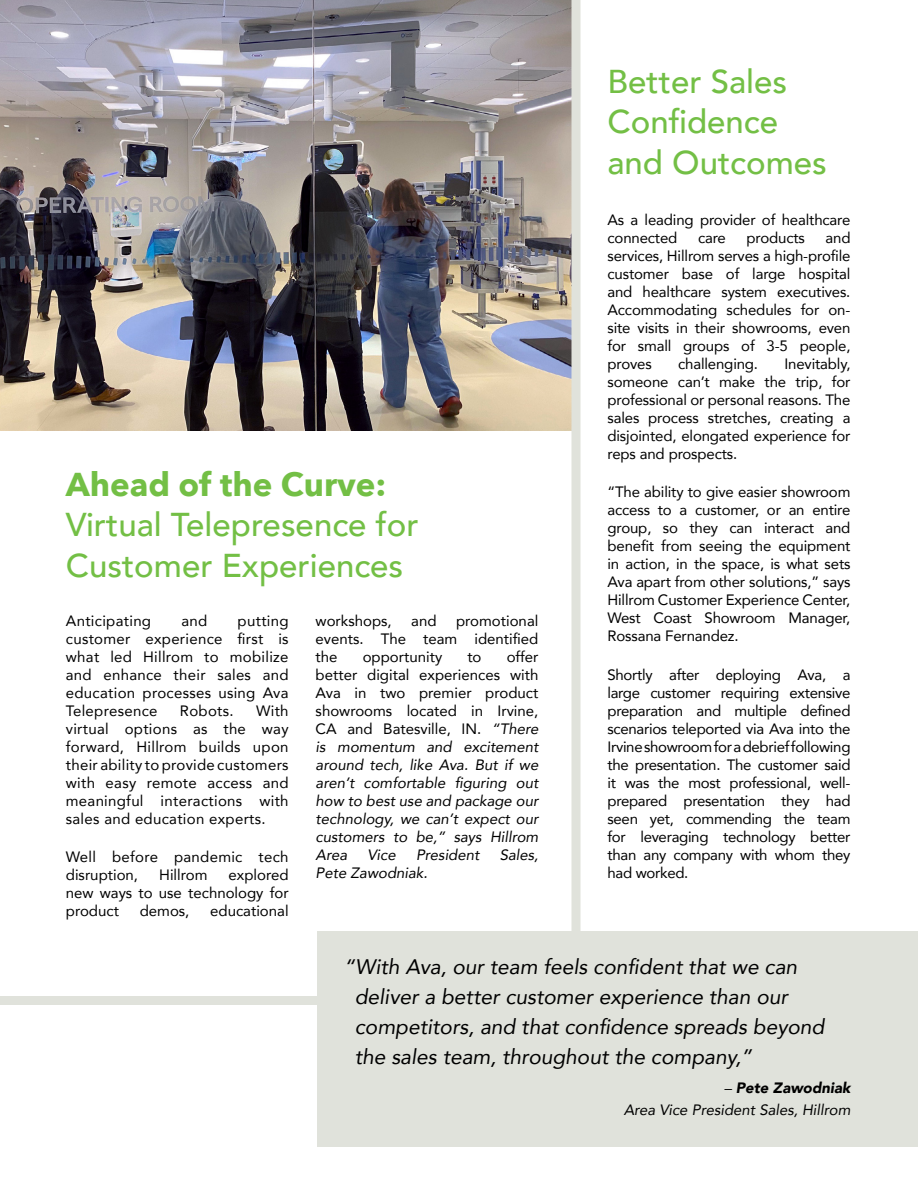
<style>
.page{position:relative;width:918px;height:1188px;background:#fff}
.page>*{position:absolute;margin:0;border:0;box-sizing:border-box;transform-origin:0 0}
.t1{font:500 33px/40.5px "Avenir";color:#73bf45}
.t2{font:700 33px "Avenir Next";color:#73bf45}
.t3{font:italic 21px/30px "Avenir";color:#000}
.t4{font:15px/18px "Avenir";color:#000;text-align:justify}
.t5{font:italic 15px/18px "Avenir";color:#000;text-align:justify}
.t6{font:15px/18px "Avenir";letter-spacing:.02em;color:#000}
.s1{font-style:normal}
.s2{font-weight:900}
</style>
<div class="page">
<img style="left:0;top:0;width:580px;height:1005px">
<div style="left:317px;top:932px;width:601px;height:216px;background:#e0e2db"></div>
<h1 class="t2" style="left:66px;top:456px;width:322px">Ahead of the Curve:</h1>
<h1 class="t1" style="left:66px;top:503px;width:354px">Virtual Telepresence for<br>Customer Experiences</h1>
<p class="t6" style="left:66px;top:611px;width:87px">Anticipating</p>
<p class="t4" style="left:181px;top:611px;width:27px">and</p>
<p class="t4" style="left:316px;top:611px;width:224px;text-indent:140px">promotional events. The team identified the</p>
<p class="t4" style="left:316px;top:611px;width:78px">workshops,</p>
<p class="t4" style="left:411px;top:611px;width:27px">and</p>
<p class="t4" style="left:66px;top:611px;width:224px;text-indent:172px">putting customer experience first is what led Hillrom to mobilize and enhance their sales and education processes using Ava Telepresence</p>
<p class="t5" style="left:316px;top:647px;width:224px;text-indent:191px"><span class="s1">offer better digital experiences with Ava in two premier product showrooms located in Irvine, CA and Batesville, IN.</span> “There is momentum and excitement around tech, like Ava. But if we aren’t comfortable figuring out how to best use and package our technology, we can’t expect our customers to be,” says Hillrom Area</p>
<p class="t4" style="left:363px;top:647px;width:81px">opportunity</p>
<p class="t4" style="left:467px;top:647px;width:16px">to</p>
<p class="t4" style="left:66px;top:701px;width:224px;text-indent:190px">With virtual options as the way forward, Hillrom builds upon their ability to provide customers with easy remote access and meaningful interactions with sales and education experts.</p>
<p class="t6" style="left:66px;top:847px;width:224px">Well before pandemic tech disruption,</p>
<p class="t4" style="left:180px;top:701px;width:55px">Robots.</p>
<p class="t5" style="left:368px;top:845px;width:30px">Vice</p>
<p class="t5" style="left:416px;top:845px;width:65px">President</p>
<p class="t5" style="left:500px;top:845px;width:40px">Sales,</p>
<p class="t5" style="left:316px;top:863px;width:114px">Pete Zawodniak.</p>
<p class="t4" style="left:66px;top:865px;width:224px;text-indent:163px">explored new ways to use technology for product</p>
<p class="t4" style="left:159px;top:865px;width:50px">Hillrom</p>
<p class="t4" style="left:140px;top:901px;width:51px">demos,</p>
<p class="t4" style="left:210px;top:901px;width:80px">educational</p>
<h1 class="t1" style="left:608px;top:59px;width:221px">Better Sales<br>Confidence and Outcomes</h1>
<p class="t4" style="left:608px;top:211px;width:244px">As a leading provider of healthcare connected</p>
<p class="t4" style="left:608px;top:229px;width:245px;text-indent:218px">and services, Hillrom serves a high-profile customer base of large hospital and healthcare system executives.<br>Accommodating schedules for on&shy;site visits in their showrooms, even for small groups of 3-5 people, proves</p>
<p class="t4" style="left:698px;top:229px;width:29px">care</p>
<p class="t4" style="left:747px;top:229px;width:60px">products</p>
<p class="t4" style="left:608px;top:355px;width:245px;text-indent:177px">Inevitably, someone can’t make the trip, for professional or personal reasons. The sales process stretches, creating a disjointed, elongated experience for reps and prospects.</p>
<p class="t4" style="left:608px;top:483px;width:245px">“The ability to give easier showroom access to a customer, or an entire group, so they can interact and benefit from seeing the equipment in action, in the space, is what sets Ava apart from other solutions,” says Hillrom Customer Experience Center, West Coast Showroom Manager, Rossana Fernandez.</p>
<p class="t4" style="left:608px;top:665px;width:245px">Shortly after deploying Ava, a large customer requiring extensive preparation and multiple defined scenarios teleported via Ava into the Irvine showroom for a debrief following the presentation. The customer said it was the most professional, well&shy;prepared presentation they had seen yet, commending the team for leveraging technology better than any company with whom they had worked.</p>
<p class="t4" style="left:678px;top:355px;width:82px">challenging.</p>
<h2 class="t3" style="left:355px;top:951px;width:471px;text-indent:-10px">“With Ava, our team feels confident that we can deliver a better customer experience than our competitors, and that confidence spreads beyond the sales team, throughout the company,”</h2>
<p class="t5" style="left:624px;top:1076px;width:228px;line-height:22.5px;text-align:right">– <span class="s2">Pete Zawodniak<br></span>Area Vice President Sales, Hillrom</p>
</div>
